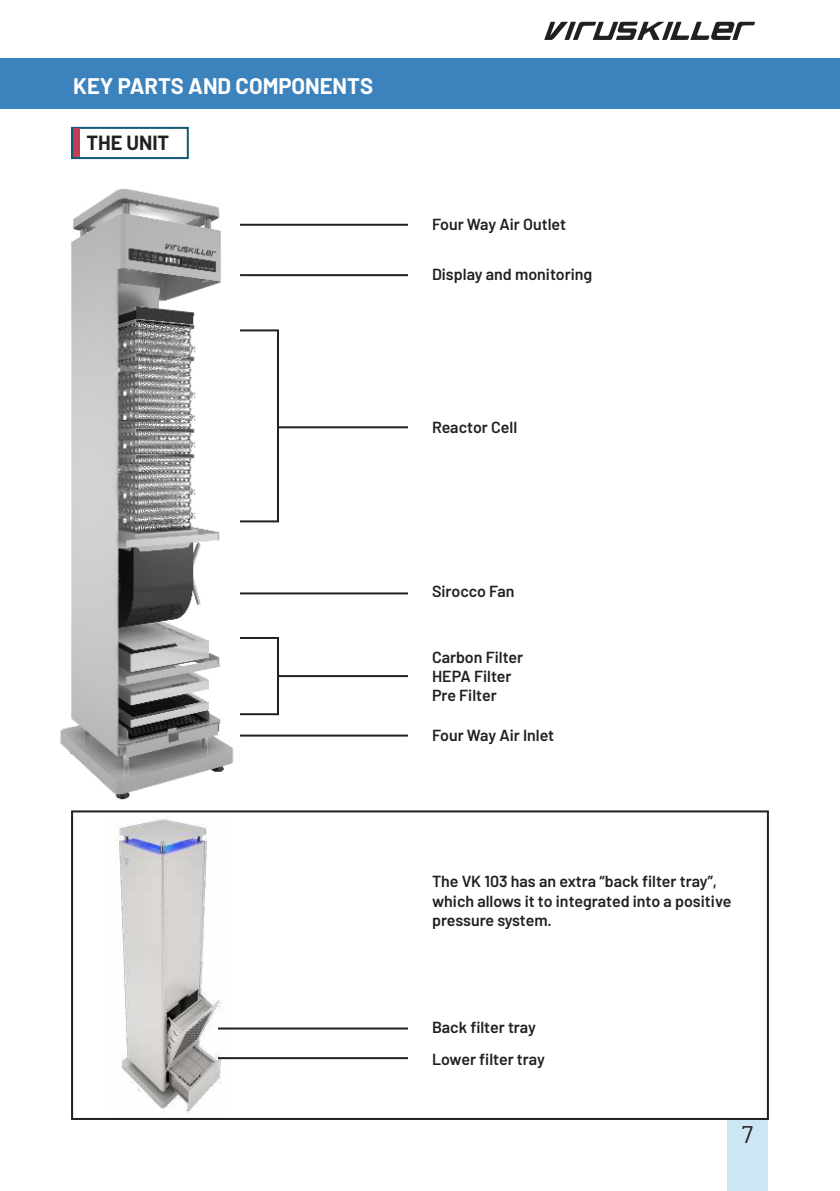
<style>
.page{position:relative;width:840px;height:1191px;background:#fff}
.page>*{position:absolute;margin:0;border:0;box-sizing:border-box;transform-origin:0 0}
.t1{font:24px "Barlow";color:#221f1f}
.t2{font:700 22px "Barlow";color:#fff}
.t3{font:700 20px "Barlow";color:#221f1f}
.t4{font:600 16px/19.2px "Barlow";color:#221f1f}
</style>
<div class="page">
<div style="left:726px;top:1119px;width:41px;height:72px;background:#cce6f4"></div>
<div style="left:71px;top:810px;width:697px;height:310px;border:2px solid #221f1f"></div>
<div style="left:0;top:58px;width:839px;height:51px;background:#3c83bd"></div>
<img style="left:60px;top:188px;width:204px;height:612px">
<hr style="left:240px;top:734px;width:168px;height:2px;background:#221f1f">
<hr style="left:218px;top:1027px;width:190px;height:2px;background:#221f1f">
<hr style="left:218px;top:1057px;width:190px;height:2px;background:#221f1f">
<hr style="left:240px;top:592px;width:168px;height:2px;background:#221f1f">
<hr style="left:240px;top:274px;width:168px;height:2px;background:#221f1f">
<hr style="left:240px;top:637px;width:37px;height:2px;background:#221f1f">
<hr style="left:277px;top:637px;width:2px;height:78px;background:#221f1f">
<hr style="left:277px;top:329px;width:2px;height:193px;background:#221f1f">
<hr style="left:240px;top:713px;width:37px;height:2px;background:#221f1f">
<hr style="left:278px;top:675px;width:130px;height:2px;background:#221f1f">
<hr style="left:279px;top:426px;width:129px;height:2px;background:#221f1f">
<hr style="left:240px;top:520px;width:37px;height:2px;background:#221f1f">
<hr style="left:240px;top:329px;width:37px;height:2px;background:#221f1f">
<hr style="left:240px;top:224px;width:168px;height:2px;background:#221f1f">
<div style="left:71px;top:127px;width:118px;height:32px;border:2px solid #135676"></div>
<div style="left:73px;top:129px;width:6px;height:28px;background:#c33d54"></div>
<svg style="left:544px;top:22px;width:210px;height:18px"></svg>
<img style="left:114px;top:816px;width:112px;height:298px">
<h2 class="t2" style="left:73px;top:77px;width:301px">KEY PARTS AND COMPONENTS</h2>
<p class="t3" style="left:86px;top:135px;width:84px">THE UNIT</p>
<p class="t4" style="left:432px;top:216px;width:135px">Four Way Air Outlet</p>
<p class="t4" style="left:432px;top:266px;width:162px">Display and monitoring</p>
<p class="t4" style="left:432px;top:419px;width:87px">Reactor Cell</p>
<p class="t4" style="left:432px;top:583px;width:84px">Sirocco Fan</p>
<p class="t4" style="left:432px;top:649px;width:93px">Carbon Filter<br>HEPA Filter<br>Pre Filter</p>
<p class="t4" style="left:432px;top:727px;width:124px">Four Way Air Inlet</p>
<p class="t4" style="left:432px;top:870px;width:301px">The VK 103 has an extra “back filter tray”, which allows it to integrated into a positive pressure system.</p>
<p class="t4" style="left:432px;top:1009px;width:114px;line-height:32.4px">Back filter tray<br>Lower filter tray</p>
<h1 class="t1" style="left:741px;top:1126px;width:13px">7</h1>
</div>
